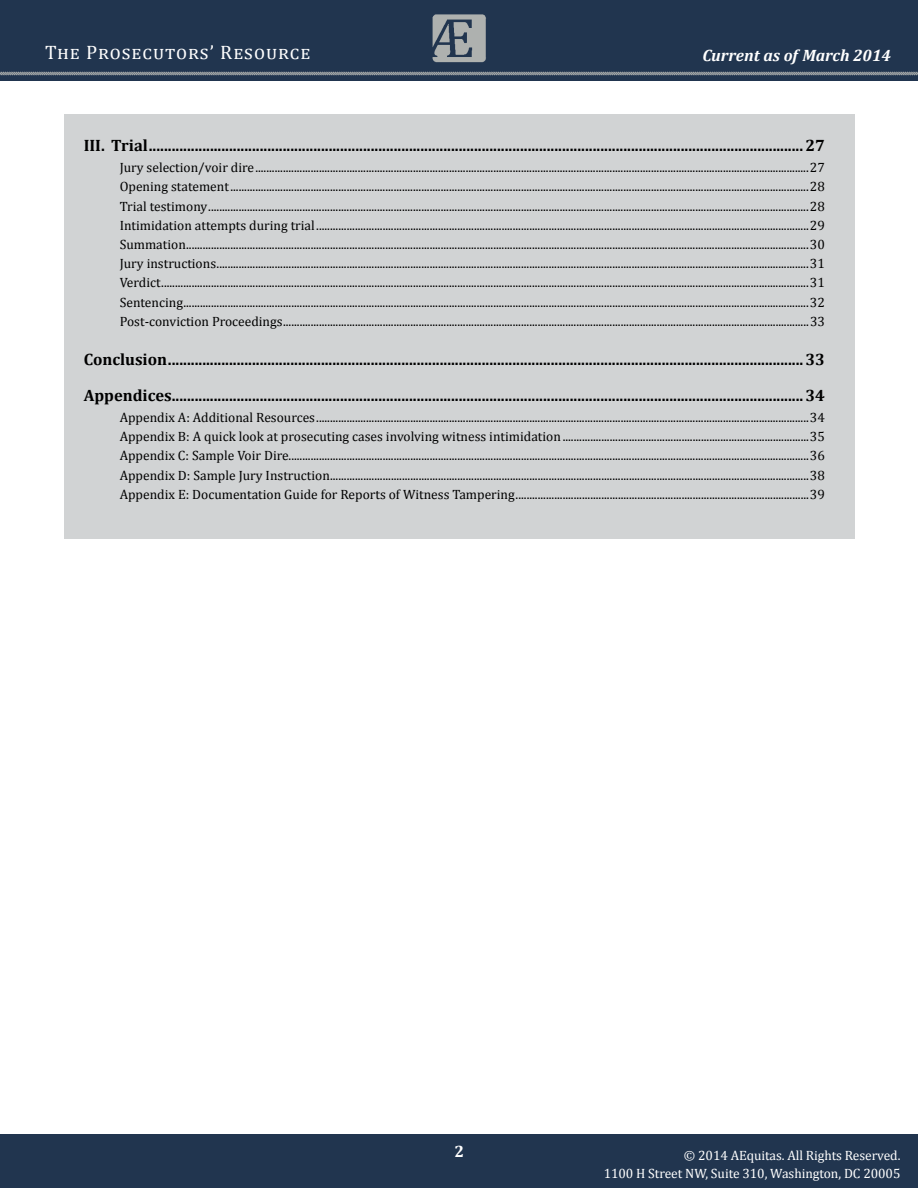
<style>
.page{position:relative;width:918px;height:1188px;background:#fff}
.page>*{position:absolute;margin:0;border:0;box-sizing:border-box;transform-origin:0 0}
.t1{font:19.5px "Cambria";letter-spacing:.05em;color:#fff}
.t2{font:700 16.5px "Cambria";color:#000}
.t3{font:italic 700 16.5px "Cambria";color:#fff}
.t4{font:700 16.5px "Cambria";color:#fff}
.t5{font:13.5px/19.2px "Cambria";color:#000;text-align:justify}
.t6{font:13.5px/18px "Cambria";letter-spacing:-.005em;color:#fff;text-align:right}
</style>
<div class="page">
<div style="left:0;top:0;width:918px;height:80px;background:#21354f"></div>
<div style="left:0;top:1134px;width:918px;height:54px;background:#21354f"></div>
<svg style="left:0;top:71px;width:918px;height:5px"></svg>
<img style="left:432px;top:14px;width:54px;height:49px">
<div style="left:65px;top:114px;width:790px;height:425px;background:#d1d3d4"></div>
<h1 class="t1" style="left:45px;top:41px;width:267px">The Prosecutors’ Resource</h1>
<p class="t3" style="left:702px;top:45px;width:190px">Current as of March 2014</p>
<p class="t2" style="left:84px;top:136px;width:743px">III. Trial...........................................................................................................................................................................27</p>
<p class="t5" style="left:120px;top:158px;width:707px">Jury selection/voir dire........................................................................................................................................................................................................27<br>Opening statement.................................................................................................................................................................................................................28<br>Trial testimony.........................................................................................................................................................................................................................28<br>Intimidation attempts during trial..................................................................................................................................................................................29<br>Summation.................................................................................................................................................................................................................................30<br>Jury instructions......................................................................................................................................................................................................................31<br>Verdict..........................................................................................................................................................................................................................................31<br>Sentencing..................................................................................................................................................................................................................................32<br>Post-conviction Proceedings..............................................................................................................................................................................................33</p>
<p class="t2" style="left:84px;top:349px;width:743px">Conclusion......................................................................................................................................................................33</p>
<p class="t2" style="left:84px;top:386px;width:743px">Appendices.....................................................................................................................................................................34</p>
<p class="t5" style="left:120px;top:408px;width:707px">Appendix A: Additional Resources..................................................................................................................................................................................34<br>Appendix B: A quick look at prosecuting cases involving witness intimidation.........................................................................................35<br>Appendix C: Sample Voir Dire............................................................................................................................................................................................36<br>Appendix D: Sample Jury Instruction.............................................................................................................................................................................38<br>Appendix E: Documentation Guide for Reports of Witness Tampering..........................................................................................................39</p>
<p class="t4" style="left:455px;top:1142px;width:11px">2</p>
<p class="t6" style="left:604px;top:1146px;width:298px">© 2014 AEquitas. All Rights Reserved.<br>1100 H Street NW, Suite 310, Washington, DC 20005</p>
</div>
